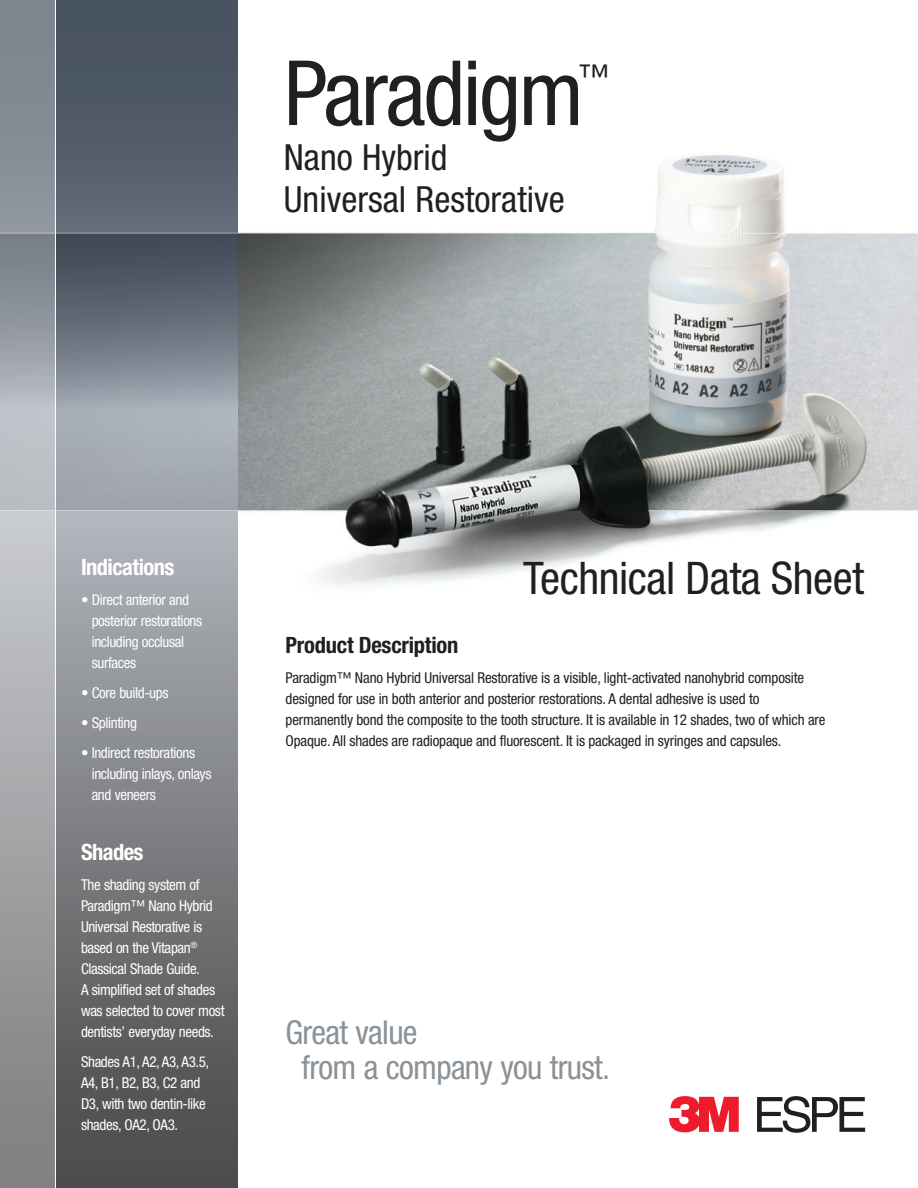
<style>
.page{position:relative;width:918px;height:1188px;background:#fff}
.page>*{position:absolute;margin:0;border:0;box-sizing:border-box;transform-origin:0 0}
.Headline{font:condensed 90.15px "Helvetica Neue";letter-spacing:-.025em;color:#231f20}
.t1{font:condensed 45px "Helvetica Neue";letter-spacing:-.01em;color:#231f20}
.Headline-2{font:condensed 36px "Helvetica Neue";color:#231f20}
.t2{font:condensed 33px/34.5px "Helvetica Neue";letter-spacing:-.02em;color:#8a9297}
.Headline-3{font:condensed 31.5px "Helvetica Neue";color:#231f20}
.t3{font:700 condensed 22.5px "Helvetica Neue";letter-spacing:-.01em;color:#231f20}
.Benefit_Copy{font:700 condensed 22.5px "Helvetica Neue";letter-spacing:-.025em;color:#fff}
.Benefit_Copy-2{font:condensed 15px/21px "Helvetica Neue";letter-spacing:-.025em;color:#fff}
.t4{font:condensed 15px/21px "Helvetica Neue";letter-spacing:-.01em;color:#231f20}
</style>
<div class="page">
<img style="left:238px;top:155px;width:680px;height:431px">
<svg style="left:56px;top:0;width:182px;height:1188px;background:#747980"></svg>
<hr style="left:0;top:510px;width:347px;height:1px;background:#fff">
<hr style="left:648px;top:510px;width:270px;height:1px;background:#fff">
<hr style="left:726px;top:233px;width:192px;height:1px;background:#fff">
<hr style="left:0;top:233px;width:598px;height:1px;background:#fff">
<svg style="left:0;top:0;width:55px;height:1188px;background:#9ca0a4"></svg>
<svg style="left:669px;top:1096px;width:70px;height:37px"></svg>
<svg style="left:757px;top:1096px;width:108px;height:37px"></svg>
<p class="Headline" style="left:284px;top:41px;width:301px">Paradigm</p>
<p class="Headline-3" style="left:578px;top:57px;width:33px">™</p>
<p class="Headline-2" style="left:284px;top:137px;width:165px">Nano Hybrid</p>
<p class="Headline-2" style="left:284px;top:179px;width:282px">Universal Restorative</p>
<p class="Benefit_Copy" style="left:81px;top:553px;width:95px">Indications</p>
<p class="Benefit_Copy-2" style="left:92px;top:589px;width:112px;text-indent:-11px">• Direct anterior and posterior restorations including occlusal surfaces</p>
<p class="Benefit_Copy-2" style="left:81px;top:682px;width:89px">• Core build-ups</p>
<p class="Benefit_Copy-2" style="left:81px;top:712px;width:58px">• Splinting</p>
<p class="Benefit_Copy-2" style="left:92px;top:742px;width:121px;text-indent:-11px">• Indirect restorations including inlays, onlays and veneers</p>
<p class="Benefit_Copy" style="left:81px;top:838px;width:64px">Shades</p>
<p class="Benefit_Copy-2" style="left:81px;top:874px;width:145px">The shading system of<br>Paradigm™ Nano Hybrid<br>Universal Restorative is based on the Vitapan<sup>®<br></sup>Classical Shade Guide.<br>A simplified set of shades was selected to cover most dentists’ everyday needs.</p>
<p class="Benefit_Copy-2" style="left:81px;top:1051px;width:130px">Shades A1, A2, A3, A3.5,<br>A4, B1, B2, B3, C2 and<br>D3, with two dentin-like shades, OA2, OA3.</p>
<p class="t1" style="left:523px;top:552px;width:342px">Technical Data Sheet</p>
<p class="t3" style="left:286px;top:631px;width:174px">Product Description</p>
<p class="t4" style="left:286px;top:667px;width:541px">Paradigm™ Nano Hybrid Universal Restorative is a visible, light-activated nanohybrid composite designed for use in both anterior and posterior restorations. A dental adhesive is used to permanently bond the composite to the tooth structure. It is available in 12 shades, two of which are Opaque. All shades are radiopaque and fluorescent. It is packaged in syringes and capsules.</p>
<p class="t2" style="left:302px;top:1015px;width:310px;text-indent:-16px">Great value<br>from a company you trust.</p>
</div>
